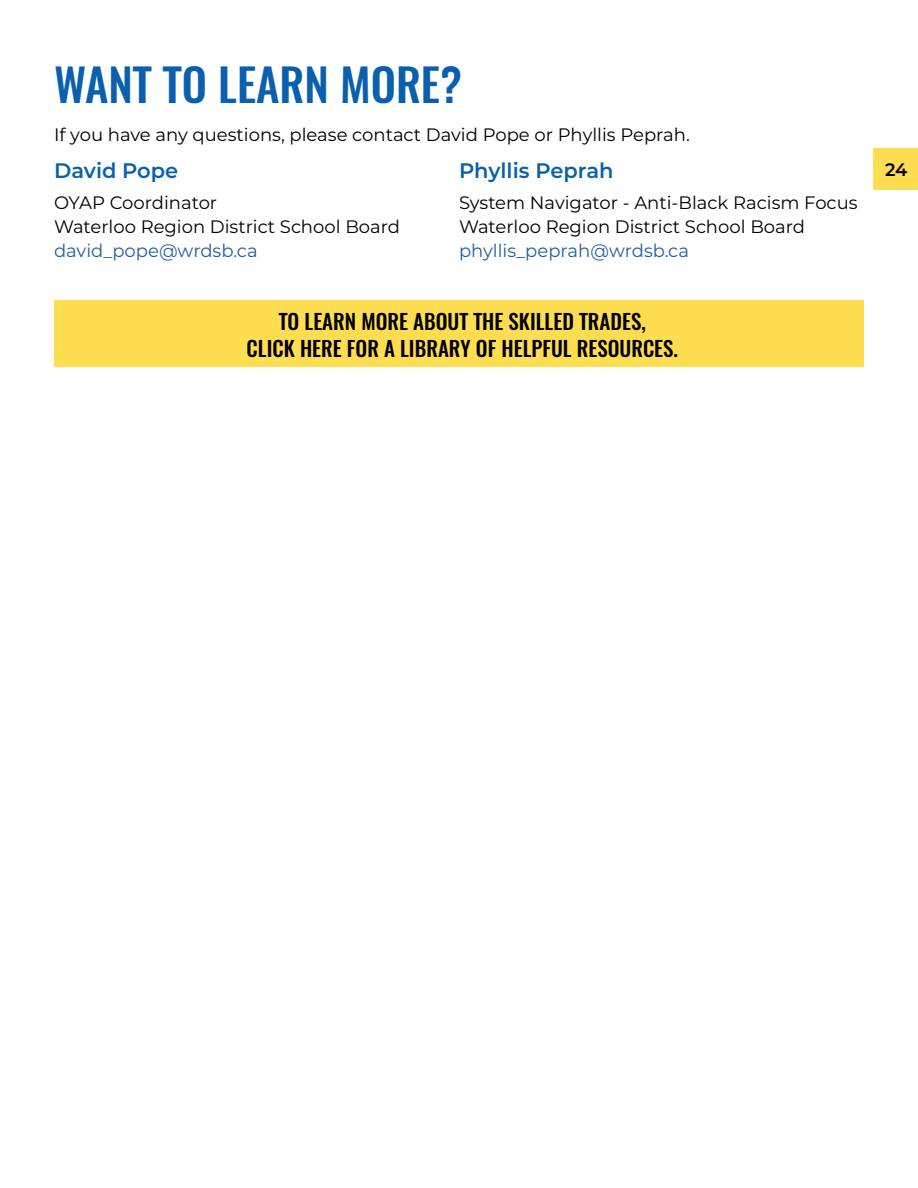
<style>
.page{position:relative;width:918px;height:1188px;background:#fff}
.page>*{position:absolute;margin:0;border:0;box-sizing:border-box;transform-origin:0 0}
.t1{font:500 45px "Oswald";color:#0b60ae}
.t2{font:500 21px/27px "Oswald";color:#000;text-align:center}
.t3{font:600 21px "Montserrat";color:#0b60ae}
.t4{font:18px/24px "Montserrat";color:#000}
.t5{font:18px "Montserrat";color:#215e9e}
.t6{font:600 18px "Montserrat";color:#000}
</style>
<div class="page">
<div style="left:54px;top:300px;width:810px;height:67px;background:#ffdd50"></div>
<div style="left:873px;top:148px;width:45px;height:42px;background:#ffdd50"></div>
<h1 class="t1" style="left:54px;top:53px;width:410px">WANT TO LEARN MORE?</h1>
<p class="t4" style="left:54px;top:122px;width:637px">If you have any questions, please contact David Pope or Phyllis Peprah.</p>
<p class="t3" style="left:54px;top:156px;width:126px">David Pope</p>
<p class="t4" style="left:54px;top:190px;width:347px">OYAP Coordinator<br>Waterloo Region District School Board</p>
<p class="t5" style="left:54px;top:238px;width:205px">david_pope@wrdsb.ca</p>
<p class="t3" style="left:459px;top:156px;width:156px">Phyllis Peprah</p>
<p class="t4" style="left:459px;top:190px;width:400px">System Navigator - Anti-Black Racism Focus<br>Waterloo Region District School Board</p>
<p class="t5" style="left:459px;top:238px;width:232px">phyllis_peprah@wrdsb.ca</p>
<p class="t2" style="left:247px;top:308px;width:433px">TO LEARN MORE ABOUT THE SKILLED TRADES,<br>CLICK HERE FOR A LIBRARY OF HELPFUL RESOURCES.</p>
<p class="t6" style="left:885px;top:157px;width:24px">24</p>
</div>
